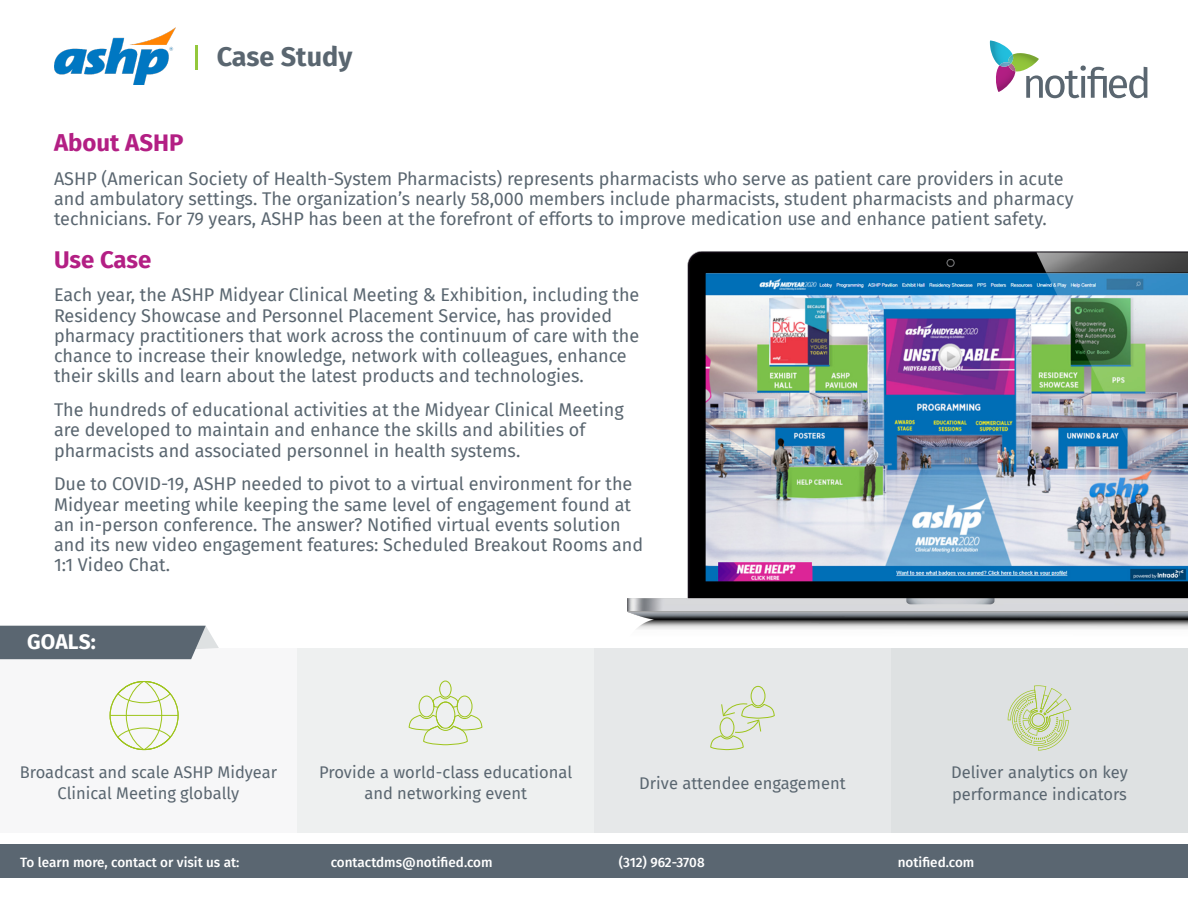
<style>
.page{position:relative;width:1188px;height:918px;background:#fff}
.page>*{position:absolute;margin:0;border:0;box-sizing:border-box;transform-origin:0 0}
.SH2_-_Purple{font:700 27px "Fira Sans";color:#5a6670}
.H2_-_Purple{font:700 24px "Fira Sans";color:#b31f84}
.SH3_-_Green{font:700 21px "Fira Sans";letter-spacing:.005em;color:#fff}
.t1{font:18px/20.2px "Fira Sans";color:#5a6670}
.SH2_-_Dark{font:16.5px/21px "Fira Sans";color:#5a6670;text-align:center}
.t2{font:500 13.5px "Fira Sans";color:#fff}
</style>
<div class="page">
<div style="left:594px;top:648px;width:297px;height:184px;background:#e6e8e9"></div>
<div style="left:297px;top:648px;width:297px;height:184px;background:#eef0f0"></div>
<div style="left:0;top:648px;width:297px;height:184px;background:#f7f7f8"></div>
<div style="left:891px;top:648px;width:297px;height:184px;background:#dee1e2"></div>
<div style="left:751px;top:686px;width:14px;height:20px;border:1px solid #9dc41a;border-radius:50%"></div>
<svg style="left:710px;top:701px;width:65px;height:49px"></svg>
<svg style="left:408px;top:695px;width:75px;height:50px"></svg>
<div style="left:439px;top:681px;width:12px;height:17px;border:1px solid #9dc41a;border-radius:50%"></div>
<svg style="left:109px;top:681px;width:70px;height:69px"></svg>
<img style="left:627px;top:252px;width:561px;height:377px">
<svg style="left:1008px;top:685px;width:63px;height:66px"></svg>
<svg style="left:989px;top:40px;width:158px;height:58px"></svg>
<svg style="left:0;top:626px;width:219px;height:33px;background:#67727d"></svg>
<div style="left:0;top:844px;width:1188px;height:34px;background:#5a6671"></div>
<img style="left:54px;top:28px;width:121px;height:57px">
<hr style="left:196px;top:46px;width:2px;height:24px;background:#94c83c">
<p class="SH2_-_Purple" style="left:217px;top:34px;width:137px">Case Study</p>
<p class="H2_-_Purple" style="left:54px;top:122px;width:131px">About ASHP</p>
<p class="t1" style="left:54px;top:168px;width:1021px">ASHP (American Society of Health-System Pharmacists) represents pharmacists who serve as patient care providers in acute and ambulatory settings. The organization’s nearly 58,000 members include pharmacists, student pharmacists and pharmacy technicians. For 79 years, ASHP has been at the forefront of efforts to improve medication use and enhance patient safety.</p>
<p class="H2_-_Purple" style="left:54px;top:239px;width:99px">Use Case</p>
<p class="t1" style="left:54px;top:284px;width:587px">Each year, the ASHP Midyear Clinical Meeting &amp; Exhibition, including the Residency Showcase and Personnel Placement Service, has provided pharmacy practitioners that work across the continuum of care with the chance to increase their knowledge, network with colleagues, enhance their skills and learn about the latest products and technologies.</p>
<p class="t1" style="left:54px;top:399px;width:571px">The hundreds of educational activities at the Midyear Clinical Meeting are developed to maintain and enhance the skills and abilities of pharmacists and associated personnel in health systems.</p>
<p class="t1" style="left:54px;top:473px;width:591px">Due to COVID-19, ASHP needed to pivot to a virtual environment for the Midyear meeting while keeping the same level of engagement found at an in-person conference. The answer? Notified virtual events solution and its new video engagement features: Scheduled Breakout Rooms and 1:1 Video Chat.</p>
<p class="SH3_-_Green" style="left:27px;top:624px;width:70px">GOALS:</p>
<p class="SH2_-_Dark" style="left:319px;top:762px;width:254px">Provide a world-class educational and networking event</p>
<p class="SH2_-_Dark" style="left:951px;top:761px;width:178px;line-height:21.6px;text-align:left">Deliver analytics on key performance indicators</p>
<p class="SH2_-_Dark" style="left:20px;top:762px;width:259px">Broadcast and scale ASHP Midyear<br>Clinical Meeting globally</p>
<p class="SH2_-_Dark" style="left:639px;top:772px;width:208px">Drive attendee engagement</p>
<p class="t2" style="left:20px;top:851px;width:221px">To learn more, contact or visit us at:</p>
<p class="t2" style="left:331px;top:851px;width:163px">contactdms@notified.com</p>
<p class="t2" style="left:619px;top:851px;width:87px">(312) 962-3708</p>
<p class="t2" style="left:898px;top:851px;width:78px">notified.com</p>
</div>
